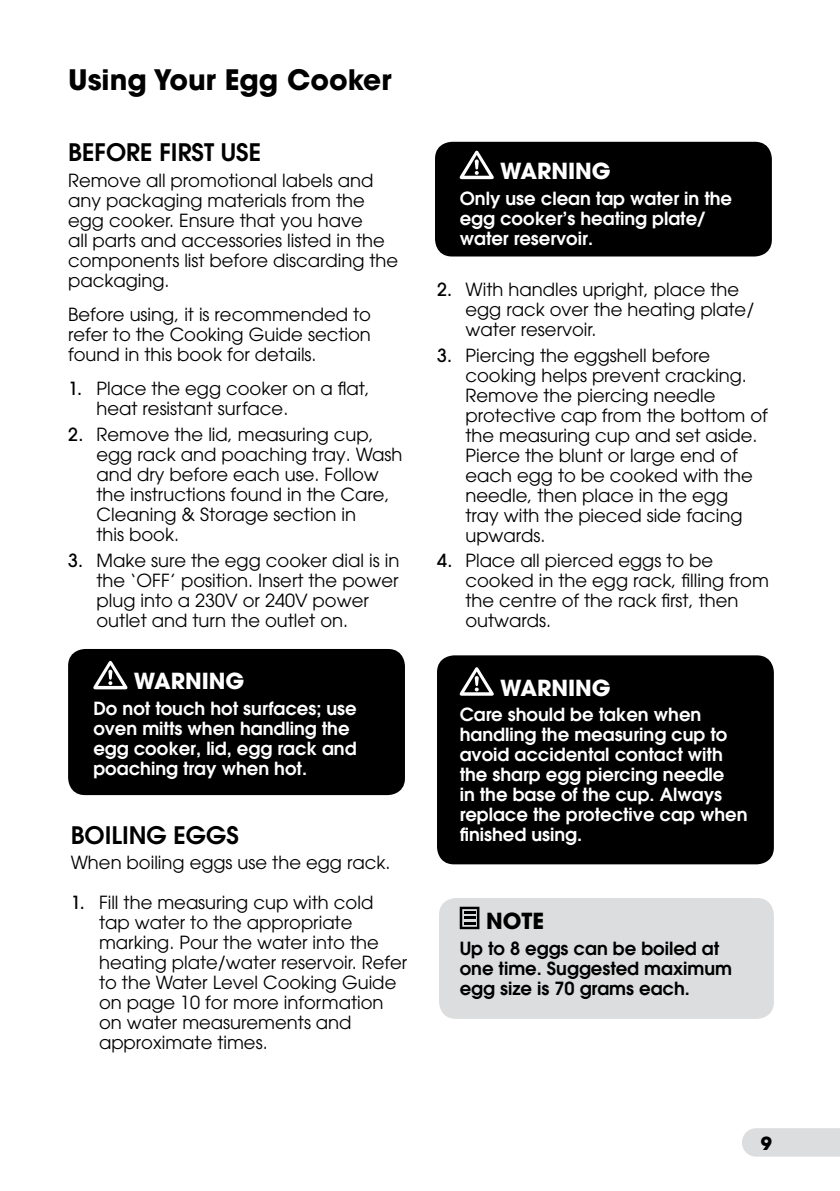
<style>
.page{position:relative;width:840px;height:1191px;background:#fff}
.page>*{position:absolute;margin:0;border:0;box-sizing:border-box;transform-origin:0 0}
.t1{font:700 28px "Avant Garde LT";color:#000}
.t2{font:600 24px "Avant Garde LT";color:#000}
.t3{font:700 22px "Avant Garde LT";color:#fff}
.t4{font:700 22px "Avant Garde LT";color:#000}
.t5{font:18px/20px "Avant Garde LT";color:#000}
.t6{font:600 18px/20px "Avant Garde LT";color:#fff}
.t7{font:600 18px/20px "Avant Garde LT";color:#000}
.t8{font:700 18px "Avant Garde LT";color:#000}
.s1{font-weight:500}
</style>
<div class="page">
<div style="left:68px;top:649px;width:337px;height:146px;background:#000;border-radius:17px"></div>
<div style="left:435px;top:142px;width:336px;height:114px;background:#000;border-radius:17px"></div>
<div style="left:437px;top:655px;width:336px;height:209px;background:#000;border-radius:17px"></div>
<div style="left:439px;top:898px;width:334px;height:121px;background:#dcddde;border-radius:17px"></div>
<div style="left:742px;top:1128px;width:97px;height:28px;background:#dcddde"></div>
<svg style="left:93px;top:661px;width:34px;height:28px"></svg>
<svg style="left:459px;top:151px;width:34px;height:28px"></svg>
<svg style="left:459px;top:667px;width:34px;height:28px"></svg>
<svg style="left:459px;top:906px;width:20px;height:23px"></svg>
<h1 class="t1" style="left:68px;top:62px;width:325px">Using Your Egg Cooker</h1>
<h2 class="t2" style="left:68px;top:136px;width:194px">BEFORE FIRST USE</h2>
<p class="t5" style="left:68px;top:170px;width:331px">Remove all promotional labels and any packaging materials from the egg cooker. Ensure that you have<br>all parts and accessories listed in the components list before discarding the packaging.</p>
<p class="t5" style="left:68px;top:304px;width:304px;text-align:justify">Before using, it is recommended to refer to the Cooking Guide section found in this book for details.</p>
<p class="t5" style="left:96px;top:378px;width:275px;text-indent:-28px"><span class="s1">1.</span> Place the egg cooker on a flat, heat resistant surface.</p>
<p class="t5" style="left:96px;top:424px;width:307px;text-indent:-28px"><span class="s1">2.</span> Remove the lid, measuring cup, egg rack and poaching tray. Wash and dry before each use. Follow the instructions found in the Care,<br>Cleaning &amp; Storage section in<br>this book.</p>
<p class="t5" style="left:96px;top:550px;width:304px;text-indent:-28px"><span class="s1">3.</span> Make sure the egg cooker dial is in the ‘OFF’ position. Insert the power plug into a 230V or 240V power outlet and turn the outlet on.</p>
<p class="t3" style="left:134px;top:667px;width:112px">WARNING</p>
<p class="t6" style="left:93px;top:698px;width:265px">Do not touch hot surfaces; use oven mitts when handling the egg cooker, lid, egg rack and poaching tray when hot.</p>
<h2 class="t2" style="left:71px;top:819px;width:169px">BOILING EGGS</h2>
<p class="t5" style="left:71px;top:852px;width:321px">When boiling eggs use the egg rack.</p>
<p class="t5" style="left:99px;top:892px;width:309px;text-indent:-28px"><span class="s1">1.</span> Fill the measuring cup with cold tap water to the appropriate marking. Pour the water into the heating plate/water reservoir. Refer to the Water Level Cooking Guide on page 10 for more information on water measurements and approximate times.</p>
<p class="t3" style="left:499px;top:157px;width:112px">WARNING</p>
<p class="t6" style="left:459px;top:188px;width:274px">Only use clean tap water in the egg cooker’s heating plate/ water reservoir.</p>
<p class="t5" style="left:465px;top:279px;width:290px;text-indent:-28px"><span class="s1">2.</span> With handles upright, place the egg rack over the heating plate/ water reservoir.</p>
<p class="t5" style="left:465px;top:345px;width:304px;text-indent:-28px"><span class="s1">3.</span> Piercing the eggshell before cooking helps prevent cracking.<br>Remove the piercing needle protective cap from the bottom of the measuring cup and set aside.<br>Pierce the blunt or large end of each egg to be cooked with the needle, then place in the egg<br>tray with the pieced side facing upwards.</p>
<p class="t5" style="left:465px;top:551px;width:305px;text-indent:-28px"><span class="s1">4.</span> Place all pierced eggs to be cooked in the egg rack, filling from the centre of the rack first, then outwards.</p>
<p class="t3" style="left:499px;top:673px;width:112px">WARNING</p>
<p class="t6" style="left:459px;top:704px;width:289px">Care should be taken when handling the measuring cup to avoid accidental contact with the sharp egg piercing needle<br>in the base of the cup. Always replace the protective cap when finished using.</p>
<p class="t4" style="left:486px;top:906px;width:59px">NOTE</p>
<p class="t7" style="left:459px;top:938px;width:274px">Up to 8 eggs can be boiled at one time. Suggested maximum egg size is 70 grams each.</p>
<p class="t8" style="left:760px;top:1131px;width:13px">9</p>
</div>
